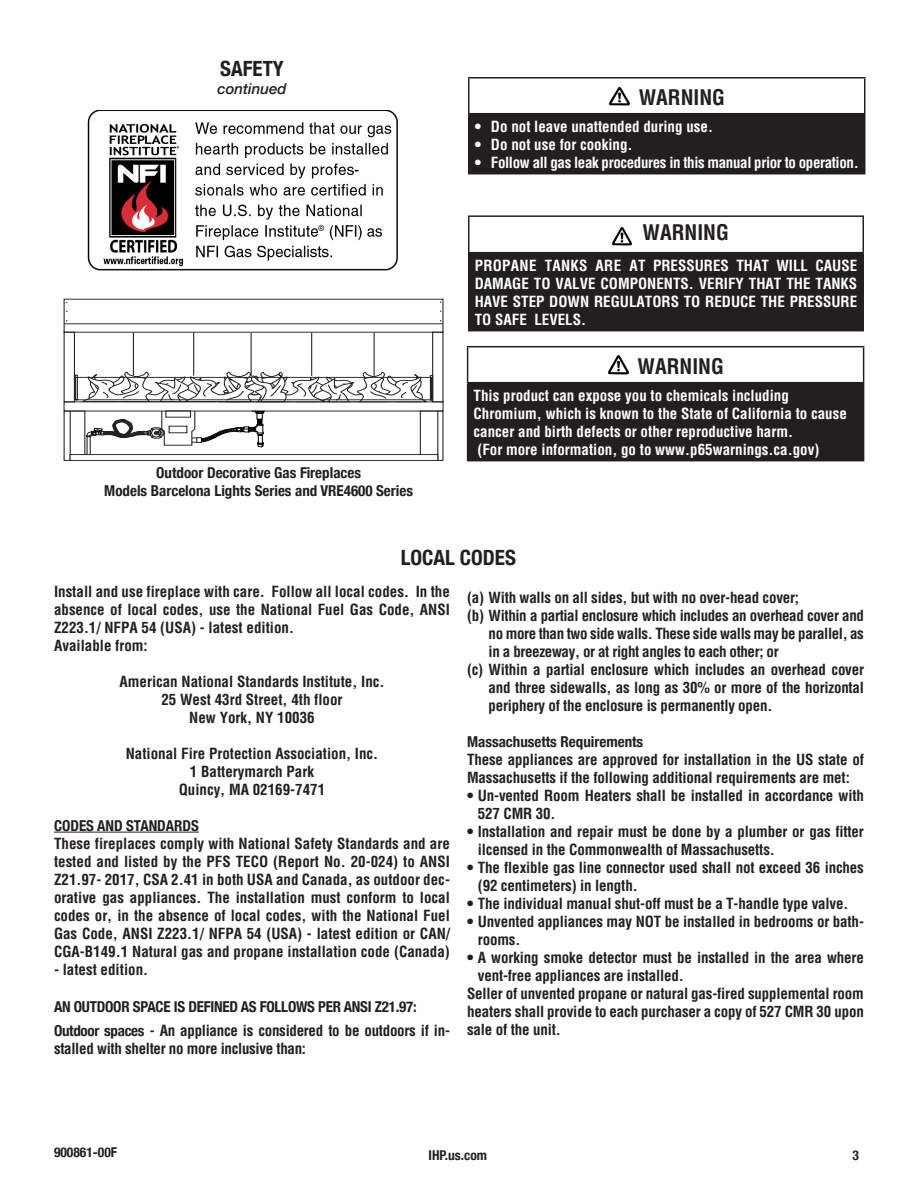
<style>
.page{position:relative;width:918px;height:1188px;background:#fff}
.page>*{position:absolute;margin:0;border:0;box-sizing:border-box;transform-origin:0 0}
.t1{font:700 condensed 21px "Helvetica";color:#231f20}
.t2{font:700 condensed 21px "Helvetica Neue";color:#231f20}
.t3{font:700 condensed 15px/18px "Helvetica";letter-spacing:-.01em;color:#231f20}
.t4{font:700 condensed 15px/18px "Helvetica";color:#fff}
.t5{font:700 condensed 15px/18px "Helvetica Neue";color:#231f20;text-align:center}
.t6{font:700 condensed 15px "Helvetica";letter-spacing:-.025em;color:#fff}
.t7{font:italic 500 15px "Helvetica Neue";color:#231f20}
.t8{font:700 condensed 13.5px "Helvetica Neue";color:#231f20}
.s1{font-family:"Helvetica Neue"}
</style>
<div class="page">
<div style="left:469px;top:114px;width:396px;height:60px;background:#231f20"></div>
<hr style="left:468px;top:77px;width:398px;height:2px;background:#231f20">
<hr style="left:468px;top:79px;width:2px;height:34px;background:#231f20">
<hr style="left:864px;top:79px;width:2px;height:34px;background:#231f20">
<hr style="left:468px;top:113px;width:398px;height:1px;background:#231f20">
<hr style="left:468px;top:114px;width:2px;height:59px;background:#231f20">
<hr style="left:864px;top:114px;width:2px;height:59px;background:#231f20">
<hr style="left:468px;top:173px;width:398px;height:1px;background:#231f20">
<img style="left:608px;top:86px;width:22px;height:19px">
<div style="left:468px;top:383px;width:396px;height:78px;background:#231f20"></div>
<hr style="left:467px;top:346px;width:397px;height:1px;background:#231f20">
<hr style="left:467px;top:347px;width:1px;height:35px;background:#231f20">
<hr style="left:863px;top:347px;width:1px;height:35px;background:#231f20">
<hr style="left:467px;top:382px;width:397px;height:1px;background:#231f20">
<hr style="left:467px;top:383px;width:1px;height:77px;background:#231f20">
<hr style="left:467px;top:460px;width:397px;height:1px;background:#231f20">
<img style="left:607px;top:355px;width:22px;height:19px">
<img style="left:87px;top:110px;width:311px;height:161px">
<div style="left:469px;top:253px;width:394px;height:78px;background:#231f20"></div>
<hr style="left:468px;top:215px;width:396px;height:2px;background:#231f20">
<hr style="left:468px;top:217px;width:2px;height:35px;background:#231f20">
<hr style="left:862px;top:217px;width:2px;height:35px;background:#231f20">
<hr style="left:468px;top:252px;width:396px;height:1px;background:#231f20">
<hr style="left:468px;top:253px;width:2px;height:77px;background:#231f20">
<hr style="left:862px;top:253px;width:2px;height:77px;background:#231f20">
<hr style="left:468px;top:330px;width:396px;height:1px;background:#231f20">
<img style="left:611px;top:227px;width:21px;height:19px">
<hr style="left:54px;top:832px;width:145px;height:1px;background:#231f20">
<div style="left:64px;top:332px;width:11px;height:70px;border:1px solid #231f20"></div>
<div style="left:432px;top:332px;width:11px;height:70px;border:1px solid #231f20"></div>
<hr style="left:70px;top:411px;width:1px;height:49px;background:#231f20">
<div style="left:420px;top:411px;width:23px;height:50px;border:1px solid #231f20"></div>
<hr style="left:437px;top:411px;width:1px;height:49px;background:#231f20">
<svg style="left:81px;top:371px;width:347px;height:31px"></svg>
<div style="left:76px;top:377px;width:356px;height:23px;border:1px solid #231f20"></div>
<div style="left:75px;top:375px;width:2px;height:25px;border:1px solid #231f20"></div>
<div style="left:430px;top:375px;width:3px;height:25px;border:1px solid #231f20"></div>
<div style="left:70px;top:455px;width:368px;height:5px;background:#fff"></div>
<div style="left:70px;top:454px;width:368px;height:7px;border:1px solid #231f20"></div>
<hr style="left:133px;top:333px;width:1px;height:43px;background:#231f20">
<hr style="left:193px;top:333px;width:1px;height:43px;background:#231f20">
<hr style="left:251px;top:333px;width:1px;height:43px;background:#231f20">
<hr style="left:311px;top:333px;width:1px;height:43px;background:#231f20">
<hr style="left:374px;top:333px;width:1px;height:43px;background:#231f20">
<svg style="left:86px;top:410px;width:178px;height:45px"></svg>
<h1 class="t2" style="left:220px;top:51px;width:65px">SAFETY</h1>
<p class="t7" style="left:217px;top:75px;width:71px">continued</p>
<p class="t5" style="left:104px;top:463px;width:310px">Outdoor Decorative Gas Fireplaces<br>Models Barcelona Lights Series and VRE4600 Series</p>
<h1 class="t1" style="left:639px;top:85px;width:88px">WARNING</h1>
<p class="t4" style="left:475px;top:117px;width:240px">• Do not leave unattended during use.</p>
<p class="t4" style="left:475px;top:135px;width:159px">• Do not use for cooking.</p>
<p class="t6" style="left:475px;top:153px;width:385px">• Follow all gas leak procedures in this manual prior to operation.</p>
<h1 class="t1" style="left:643px;top:219px;width:88px">WARNING</h1>
<p class="t4" style="left:475px;top:256px;width:384px;text-align:justify">PROPANE TANKS ARE AT PRESSURES THAT WILL CAUSE DAMAGE TO VALVE COMPONENTS. VERIFY THAT THE TANKS HAVE STEP DOWN REGULATORS TO REDUCE THE PRESSURE TO SAFE LEVELS.</p>
<h1 class="t1" style="left:638px;top:354px;width:88px">WARNING</h1>
<p class="t4" style="left:474px;top:386px;width:375px">This product can expose you to chemicals including Chromium, which is known to the State of California to cause cancer and birth defects or other reproductive harm.<br>(For more information, go to www.p65warnings.ca.gov)</p>
<h1 class="t2" style="left:401px;top:540px;width:117px">LOCAL CODES</h1>
<p class="t3" style="left:467px;top:588px;width:333px">(a) With walls on all sides, but with no over-head cover;</p>
<p class="t3" style="left:467px;top:606px;width:398px">(b) Within a partial enclosure which includes an overhead cover and</p>
<p class="t3" style="left:489px;top:624px;width:377px">no more than two side walls. These side walls may be parallel, as</p>
<p class="t3" style="left:489px;top:642px;width:292px">in a breezeway, or at right angles to each other; or</p>
<p class="t3" style="left:467px;top:660px;width:398px">(c) Within a partial enclosure which includes an overhead cover</p>
<p class="t3" style="left:489px;top:678px;width:377px">and three sidewalls, as long as 30% or more of the horizontal</p>
<p class="t3" style="left:489px;top:696px;width:285px">periphery of the enclosure is permanently open.</p>
<p class="t5" style="left:467px;top:731px;width:178px">Massachusetts Requirements</p>
<p class="t3" style="left:467px;top:750px;width:398px">These appliances are approved for installation in the US state of<br>Massachusetts if the following additional requirements are met:</p>
<p class="t3" style="left:478px;top:786px;width:388px;text-indent:-11px">• Un-vented Room Heaters shall be installed in accordance with<br>527 CMR 30.</p>
<p class="t3" style="left:478px;top:822px;width:388px;text-indent:-11px">• Installation and repair must be done by a plumber or gas fitter ilcensed in the Commonwealth of Massachusetts.</p>
<p class="t3" style="left:478px;top:858px;width:388px;text-indent:-11px">• The flexible gas line connector used shall not exceed 36 inches (92 centimeters) in length.</p>
<p class="t3" style="left:467px;top:894px;width:383px">• The individual manual shut-off must be a T-handle type valve.</p>
<p class="t3" style="left:478px;top:912px;width:388px;text-indent:-11px">• Unvented appliances may NOT be installed in bedrooms or bath&shy;rooms.</p>
<p class="t3" style="left:467px;top:948px;width:398px">• A working smoke detector must be installed in the area where</p>
<p class="t3" style="left:478px;top:966px;width:208px">vent-free appliances are installed.</p>
<p class="t3" style="left:467px;top:984px;width:398px">Seller of unvented propane or natural gas-fired supplemental room</p>
<p class="t3" style="left:467px;top:1002px;width:398px">heaters shall provide to each purchaser a copy of 527 CMR 30 upon</p>
<p class="t3" style="left:467px;top:1020px;width:95px">sale of the unit.</p>
<p class="t3" style="left:54px;top:582px;width:397px">Install and use fireplace with care. Follow all local codes. In the absence of local codes, use the National Fuel Gas Code, ANSI Z223.1/ NFPA 54 (USA) - latest edition.<br>Available from:</p>
<p class="t3" style="left:119px;top:672px;width:267px;text-align:center">American National Standards Institute, Inc.<br>25 West 43rd Street, 4th floor<br>New York, NY 10036</p>
<p class="t3" style="left:126px;top:744px;width:254px;text-align:center">National Fire Protection Association, Inc.<br>1 Batterymarch Park<br>Quincy, MA 02169-7471</p>
<p class="t5" style="left:54px;top:815px;width:147px">CODES AND STANDARDS</p>
<p class="t3" style="left:54px;top:834px;width:398px;text-align:justify">These fireplaces comply with National Safety Standards and are tested and listed by the PFS TECO (Report No. 20-024) to ANSI Z21.97- 2017, CSA 2.41 in both USA and Canada, as outdoor dec&shy;orative gas appliances. The installation must conform to local codes or, in the absence of local codes, with the National Fuel Gas Code, ANSI Z223.1/ NFPA 54 (USA) - latest edition or CAN/ CGA-B149.1 Natural gas and propane installation code (Canada)</p>
<p class="t3" style="left:54px;top:960px;width:96px">- latest edition.</p>
<p class="t5" style="left:54px;top:997px;width:364px">AN OUTDOOR SPACE IS DEFINED AS FOLLOWS PER ANSI Z21.97:</p>
<p class="t3" style="left:54px;top:1022px;width:398px"><span class="s1">Outdoor spaces</span> - An appliance is considered to be outdoors if in&shy;stalled with shelter no more inclusive than:</p>
<p class="t8" style="left:54px;top:1141px;width:65px">900861-00F</p>
<p class="t8" style="left:429px;top:1144px;width:60px">IHP.us.com</p>
<p class="t8" style="left:852px;top:1144px;width:8px">3</p>
</div>
